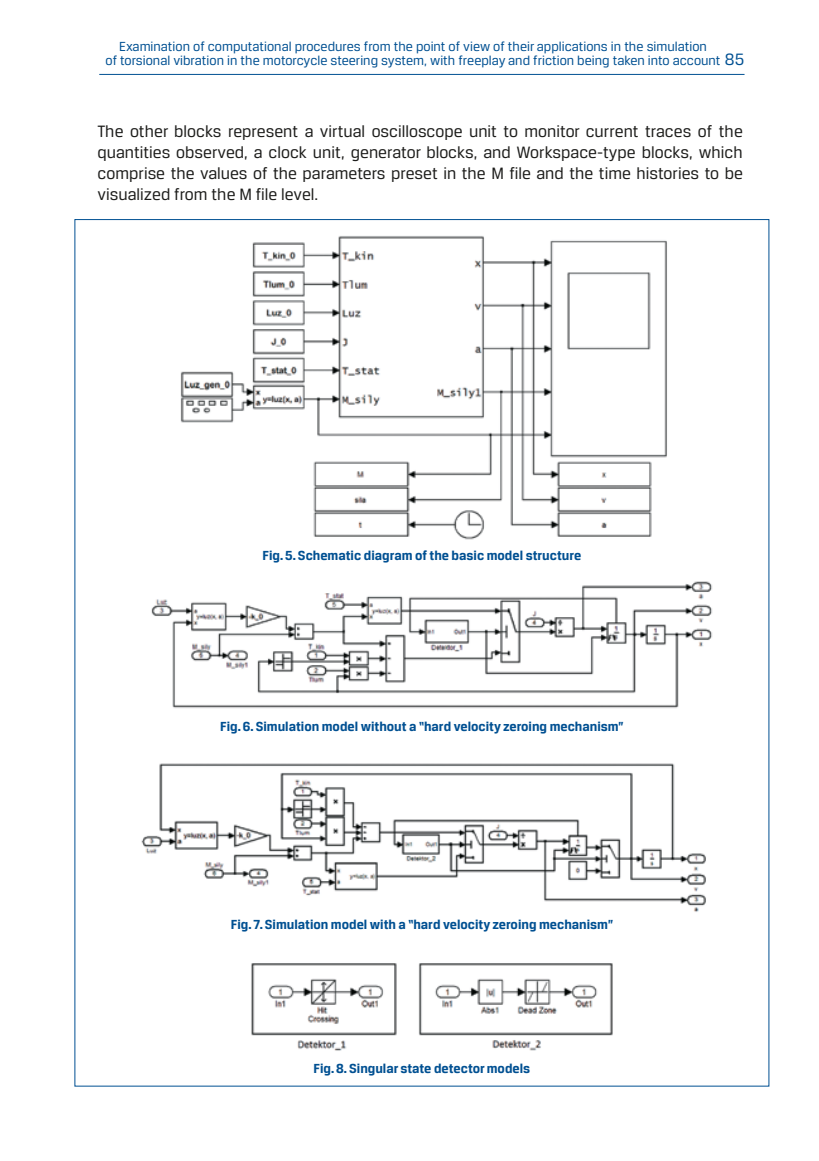
<style>
.page{position:relative;width:819px;height:1161px;background:#fff}
.page>*{position:absolute;margin:0;border:0;box-sizing:border-box;transform-origin:0 0}
.podstawowy_pol{font:17.5px/21px "Breuer Text";color:#1d1d1b;text-align:justify}
.podst_ang{font:700 14px "Breuer Text";color:#005092}
.t1{font:14px/14px "Breuer Text";color:#005092}
.s1{font-size:17.5px}
</style>
<div class="page">
<hr style="left:99px;top:74px;width:645px;height:1px;background:#005092">
<img style="left:180px;top:236px;width:487px;height:304px">
<img style="left:151px;top:581px;width:562px;height:127px">
<img style="left:141px;top:763px;width:565px;height:149px">
<img style="left:251px;top:963px;width:362px;height:88px">
<p class="t1" style="left:106px;top:40px;width:640px;text-indent:14px">Examination of computational procedures from the point of view of their applications in the simulation<br>of torsional vibration in the motorcycle steering system, with freeplay and friction being taken into account <span class="s1">85</span></p>
<p class="podstawowy_pol" style="left:98px;top:121px;width:646px">The other blocks represent a virtual oscilloscope unit to monitor current traces of the quantities observed, a clock unit, generator blocks, and Workspace-type blocks, which comprise the values of the parameters preset in the M file and the time histories to be visualized from the M file level.</p>
<p class="podst_ang" style="left:262px;top:548px;width:320px">Fig. 5. Schematic diagram of the basic model structure</p>
<p class="podst_ang" style="left:220px;top:719px;width:405px">Fig. 6. Simulation model without a “hard velocity zeroing mechanism”</p>
<p class="podst_ang" style="left:231px;top:917px;width:383px">Fig. 7. Simulation model with a “hard velocity zeroing mechanism”</p>
<p class="podst_ang" style="left:313px;top:1061px;width:218px">Fig. 8. Singular state detector models</p>
</div>
